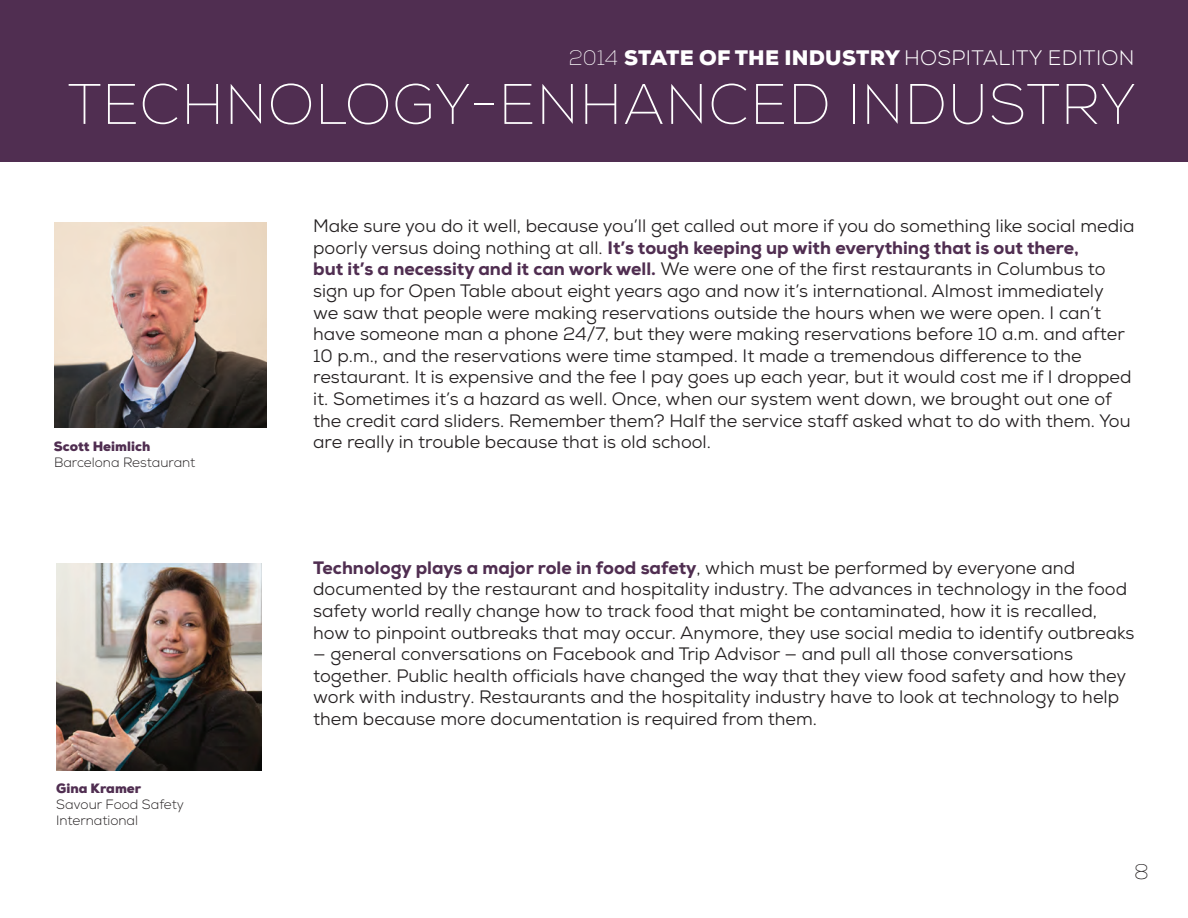
<style>
.page{position:relative;width:1188px;height:918px;background:#fff}
.page>*{position:absolute;margin:0;border:0;box-sizing:border-box;transform-origin:0 0}
.t1{font:100 57px "Nexa";letter-spacing:.015em;color:#fff}
.t2{font:900 21px "Nexa";letter-spacing:.015em;color:#fff}
.t3{font:100 21px "Nexa";color:#231f20}
.t4{font:18px/21.6px "Nexa";color:#231f20}
.t5{font:300 13.5px/16.2px "Nexa";color:#231f20}
.t6{font:900 13.5px "Nexa";color:#502e51}
.s1{font-weight:100}
.s2{font-weight:300}
.s3{font-weight:800;color:#502e51}
</style>
<div class="page">
<div style="left:0;top:0;width:1188px;height:162px;background:#502e51"></div>
<img style="left:56px;top:564px;width:205px;height:207px">
<img style="left:54px;top:223px;width:212px;height:205px">
<p class="t2" style="left:569px;top:44px;width:567px"><span class="s1">2014</span> STATE OF THE INDUSTRY <span class="s2">HOSPITALITY EDITION</span></p>
<h1 class="t1" style="left:68px;top:70px;width:1070px">TECHNOLOGY-ENHANCED INDUSTRY</h1>
<p class="t6" style="left:54px;top:438px;width:98px">Scott Heimlich</p>
<p class="t5" style="left:54px;top:455px;width:143px">Barcelona Restaurant</p>
<p class="t6" style="left:56px;top:780px;width:87px">Gina Kramer</p>
<p class="t5" style="left:56px;top:797px;width:129px">Savour Food Safety<br>International</p>
<p class="t4" style="left:313px;top:215px;width:823px">Make sure you do it well, because you’ll get called out more if you do something like social media poorly versus doing nothing at all. <span class="s3">It’s tough keeping up with everything that is out there,<br>but it’s a necessity and it can work well.</span> We were one of the first restaurants in Columbus to sign up for Open Table about eight years ago and now it’s international. Almost immediately<br>we saw that people were making reservations outside the hours when we were open. I can’t have someone man a phone 24/7, but they were making reservations before 10 a.m. and after 10 p.m., and the reservations were time stamped. It made a tremendous difference to the restaurant. It is expensive and the fee I pay goes up each year, but it would cost me if I dropped it. Sometimes it’s a hazard as well. Once, when our system went down, we brought out one of the credit card sliders. Remember them? Half the service staff asked what to do with them. You are really in trouble because that is old school.</p>
<p class="t4" style="left:313px;top:557px;width:823px"><span class="s3">Technology plays a major role in food safety</span>, which must be performed by everyone and documented by the restaurant and hospitality industry. The advances in technology in the food safety world really change how to track food that might be contaminated, how it is recalled, how to pinpoint outbreaks that may occur. Anymore, they use social media to identify outbreaks</p>
<p class="t4" style="left:313px;top:643px;width:815px">— general conversations on Facebook and Trip Advisor — and pull all those conversations together. Public health officials have changed the way that they view food safety and how they work with industry. Restaurants and the hospitality industry have to look at technology to help them because more documentation is required from them.</p>
<p class="t3" style="left:1134px;top:859px;width:16px">8</p>
</div>
